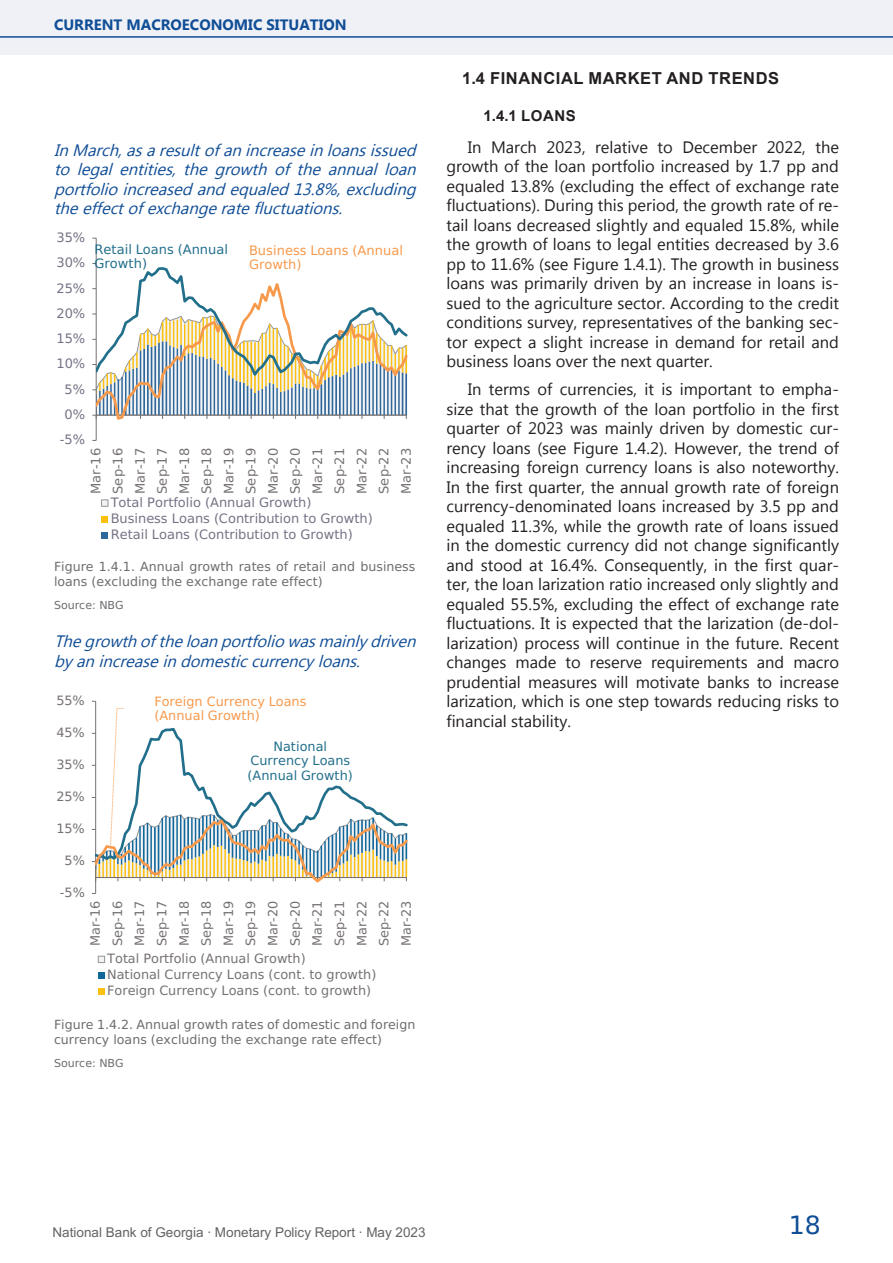
<style>
.page{position:relative;width:893px;height:1263px;background:#fff}
.page>*{position:absolute;margin:0;border:0;box-sizing:border-box;transform-origin:0 0}
.t1{font:24px "BPG Phone Sans";color:#0f4d96}
.t2{font:16.5px/19.5px "Microsoft New Tai Lue";color:#231f20;text-align:justify}
.t3{font:italic 16.5px/19.5px "Microsoft New Tai Lue";color:#0f4d96;text-align:justify}
.t4{font:700 16.5px "Arial";letter-spacing:.035em;color:#231f20}
.t5{font:700 15px "Microsoft New Tai Lue";color:#0f4d96}
.t6{font:700 15px "Arial";letter-spacing:.035em;color:#231f20}
.t7{font:13.5px "BPG Arial";color:#636366}
.t8{font:12.45px/16.2px "BPG Phone Sans";color:#767285}
.t9{font:12.45px/22.2px "BPG Phone Sans";color:#767171;text-align:justify}
.t10{font:12.45px/14.2px "BPG Phone Sans";color:#f7994b}
.t11{font:12.45px/14.2px "BPG Phone Sans";color:#226f8b}
.t12{font:12.3px/22.2px "BPG Phone Sans";color:#767171;text-align:justify}
.t13{font:12.3px/14.1px "BPG Phone Sans";color:#226f8b;text-align:center}
.t14{font:12.3px/14.1px "BPG Phone Sans";color:#f7994b}
.t15{font:12px/15px "BPG Phone Sans";color:#6c6d70}
.t16{font:10.5px "BPG Phone Sans";color:#6c6d70}
</style>
<div class="page">
<div style="left:0;top:0;width:893px;height:54px;background:#eff1f6"></div>
<hr style="left:0;top:36px;width:893px;height:2px;background:#0f4d96">
<hr style="left:96px;top:238px;width:1px;height:202px;background:#767171">
<svg style="left:92px;top:263px;width:315px;height:156px"></svg>
<svg style="left:103px;top:501px;width:3px;height:4px"></svg>
<div style="left:101px;top:499px;width:7px;height:8px;border:1px solid #939598"></div>
<svg style="left:102px;top:516px;width:6px;height:6px"></svg>
<div style="left:102px;top:532px;width:6px;height:7px;background:#2e679b"></div>
<hr style="left:95px;top:701px;width:1px;height:192px;background:#767171">
<svg style="left:92px;top:708px;width:315px;height:177px"></svg>
<div style="left:98px;top:956px;width:7px;height:6px;background:#f2f3f4"></div>
<div style="left:98px;top:956px;width:7px;height:7px;border:1px solid #939598"></div>
<div style="left:98px;top:972px;width:7px;height:6px;background:#11679a"></div>
<div style="left:98px;top:988px;width:7px;height:6px;background:#fcc011"></div>
<p class="t5" style="left:54px;top:17px;width:294px">CURRENT MACROECONOMIC SITUATION</p>
<p class="t3" style="left:54px;top:141px;width:369px">InMarch,asaresultofanincreaseinloansissued to legal entities, the growth of the annual loan portfolioincreasedandequaled13.8%,excluding theeffectofexchangeratefluctuations.</p>
<p class="t8" style="left:56px;top:229px;width:30px">35%</p>
<p class="t8" style="left:56px;top:255px;width:30px">30%</p>
<p class="t8" style="left:56px;top:280px;width:30px">25%</p>
<p class="t8" style="left:56px;top:305px;width:30px">20%</p>
<p class="t8" style="left:56px;top:330px;width:30px">15%</p>
<p class="t8" style="left:56px;top:356px;width:30px">10%</p>
<p class="t8" style="left:65px;top:381px;width:22px">5%</p>
<p class="t8" style="left:65px;top:406px;width:22px">0%</p>
<p class="t8" style="left:60px;top:432px;width:27px">-5%</p>
<p class="t11" style="left:95px;top:243px;width:135px">Retail Loans (Annual<br>Growth)</p>
<p class="t10" style="left:249px;top:243px;width:155px">Business Loans (Annual<br>Growth)</p>
<p class="t9" style="left:85px;top:494px;width:47px;rotate:-90deg">Mar-16<br>Sep-16<br>Mar-17<br>Sep-17<br>Mar-18<br>Sep-18<br>Mar-19<br>Sep-19<br>Mar-20<br>Sep-20<br>Mar-21<br>Sep-21<br>Mar-22<br>Sep-22<br>Mar-23</p>
<p class="t8" style="left:111px;top:494px;width:264px">Total Portfolio (Annual Growth)<br>Business Loans (Contribution to Growth)<br>Retail Loans (Contribution to Growth)</p>
<p class="t15" style="left:54px;top:559px;width:363px">Figure 1.4.1. Annual growth rates of retail and business loans (excluding the exchange rate effect)</p>
<p class="t16" style="left:54px;top:599px;width:71px">Source: NBG</p>
<p class="t3" style="left:54px;top:633px;width:369px">Thegrowthoftheloanportfoliowasmainlydriven byanincreaseindomesticcurrencyloans.</p>
<p class="t12" style="left:56px;top:689px;width:30px">55%</p>
<p class="t12" style="left:56px;top:721px;width:30px">45%</p>
<p class="t12" style="left:56px;top:753px;width:30px">35%</p>
<p class="t12" style="left:56px;top:786px;width:30px">25%</p>
<p class="t12" style="left:56px;top:818px;width:30px">15%</p>
<p class="t12" style="left:65px;top:850px;width:22px">5%</p>
<p class="t12" style="left:60px;top:882px;width:26px">-5%</p>
<p class="t14" style="left:154px;top:694px;width:154px">Foreign Currency Loans (Annual Growth)</p>
<p class="t13" style="left:248px;top:740px;width:107px">National<br>Currency Loans (Annual Growth)</p>
<p class="t12" style="left:84px;top:946px;width:47px;rotate:-90deg">Mar-16<br>Sep-16<br>Mar-17<br>Sep-17<br>Mar-18<br>Sep-18<br>Mar-19<br>Sep-19<br>Mar-20<br>Sep-20<br>Mar-21<br>Sep-21<br>Mar-22<br>Sep-22<br>Mar-23</p>
<p class="t12" style="left:107px;top:951px;width:271px;line-height:15.9px;text-align:left">Total Portfolio (Annual Growth)<br>National Currency Loans (cont. to growth)<br>Foreign Currency Loans (cont. to growth)</p>
<p class="t15" style="left:54px;top:1017px;width:363px">Figure 1.4.2. Annual growth rates of domestic and foreign currency loans (excluding the exchange rate effect)</p>
<p class="t16" style="left:54px;top:1057px;width:71px">Source: NBG</p>
<p class="t4" style="left:462px;top:67px;width:318px">1.4 FINANCIAL MARKET AND TRENDS</p>
<p class="t6" style="left:483px;top:106px;width:94px">1.4.1 LOANS</p>
<p class="t2" style="left:446px;top:138px;width:394px;text-indent:21px">In March 2023, relative to December 2022, the growth of the loan portfolio increased by 1.7 pp and equaled 13.8% (excluding the effect of exchange rate fluctuations). During this period, the growth rate of re&shy;tail loans decreased slightly and equaled 15.8%, while the growth of loans to legal entities decreased by 3.6 pp to 11.6% (see Figure 1.4.1). The growth in business loans was primarily driven by an increase in loans is&shy;sued to the agriculture sector. According to the credit conditions survey, representatives of the banking sec&shy;tor expect a slight increase in demand for retail and business loans over the next quarter.</p>
<p class="t2" style="left:446px;top:381px;width:394px;text-indent:21px">In terms of currencies, it is important to empha&shy;size that the growth of the loan portfolio in the first quarter of 2023 was mainly driven by domestic cur&shy;rency loans (see Figure 1.4.2). However, the trend of increasing foreign currency loans is also noteworthy.<br>In the first quarter, the annual growth rate of foreign currency-denominated loans increased by 3.5 pp and equaled 11.3%, while the growth rate of loans issued in the domestic currency did not change significantly and stood at 16.4%. Consequently, in the first quar&shy;ter, the loan larization ratio increased only slightly and equaled 55.5%, excluding the effect of exchange rate fluctuations. It is expected that the larization (de-dol&shy;larization) process will continue in the future. Recent changes made to reserve requirements and macro prudential measures will motivate banks to increase larization, which is one step towards reducing risks to financial stability.</p>
<p class="t7" style="left:52px;top:1223px;width:375px">National Bank of Georgia · Monetary Policy Report · May 2023</p>
<h1 class="t1" style="left:789px;top:1211px;width:34px">18</h1>
</div>
